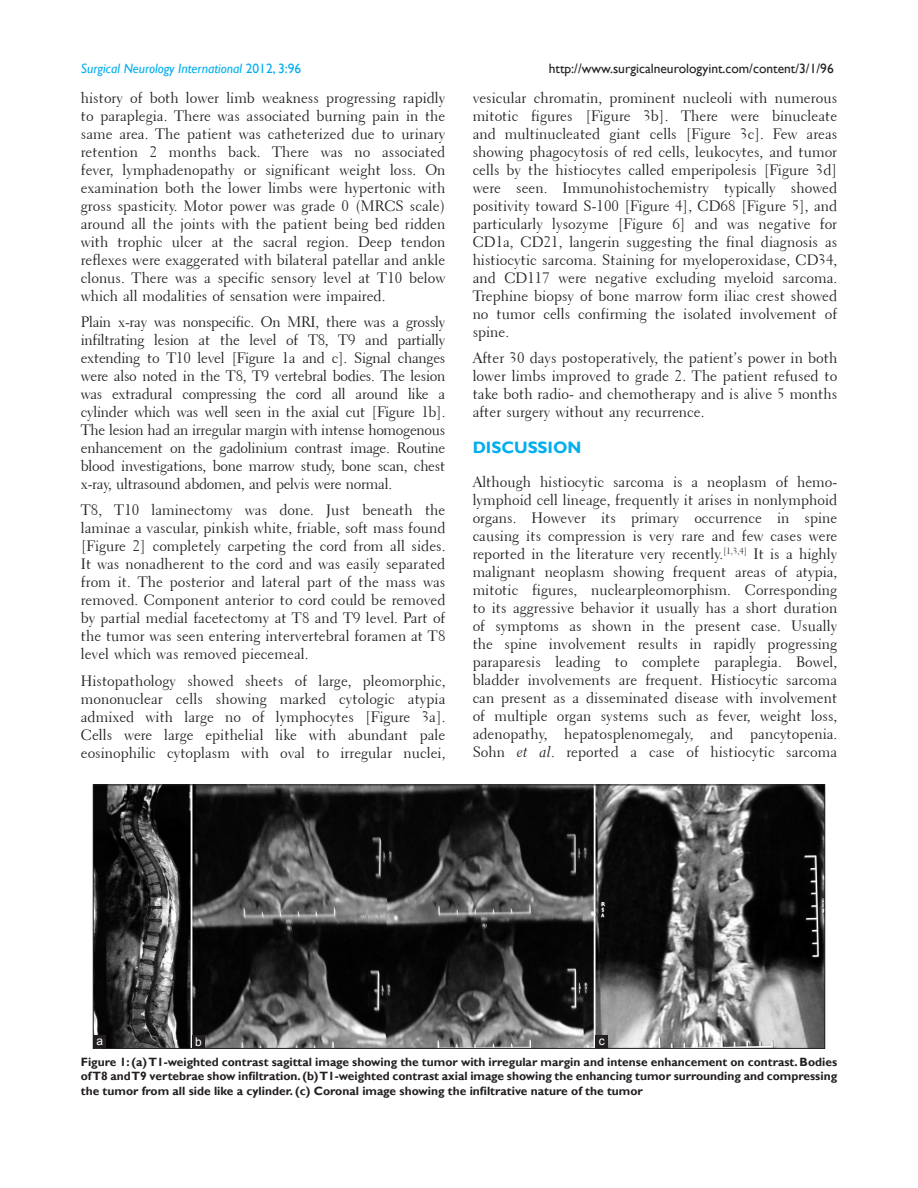
<style>
.page{position:relative;width:918px;height:1188px;background:#fff}
.page>*{position:absolute;margin:0;border:0;box-sizing:border-box;transform-origin:0 0}
.t1{font:700 16.5px "Gill Sans";color:#00aeef}
.TX{font:15px/18px "Transitional 521 BT Roman A";color:#231f20;text-align:justify}
.t2{font:13.5px "Gill Sans";color:#231f20}
.t3{font:italic 13.5px "Gill Sans";color:#00aeef}
.FGC{font:700 12px/14.4px "Gill Sans";color:#231f20;text-align:justify}
.LABEL{font:12px "Arial";color:#fff}
.s1{font-style:normal}
.s2{font-family:"Transitional 521 BT Cursive A"}
</style>
<div class="page">
<img style="left:95px;top:787px;width:728px;height:260px">
<div style="left:93px;top:785px;width:732px;height:264px;border:1px solid #231f20"></div>
<div style="left:94px;top:1035px;width:12px;height:13px;background:#231f20"></div>
<div style="left:192px;top:1035px;width:13px;height:13px;background:#231f20"></div>
<div style="left:595px;top:1035px;width:13px;height:13px;background:#231f20"></div>
<p class="t3" style="left:81px;top:61px;width:222px">Surgical Neurology International <span class="s1">2012, 3:96</span></p>
<p class="t2" style="left:549px;top:61px;width:287px">http://www.surgicalneurologyint.com/content/3/1/96</p>
<p class="TX" style="left:81px;top:89px;width:366px">history of both lower limb weakness progressing rapidly to paraplegia. There was associated burning pain in the same area. The patient was catheterized due to urinary retention 2 months back. There was no associated fever, lymphadenopathy or significant weight loss. On examination both the lower limbs were hypertonic with gross spasticity. Motor power was grade 0 (MRCS scale) around all the joints with the patient being bed ridden with trophic ulcer at the sacral region. Deep tendon reflexes were exaggerated with bilateral patellar and ankle clonus. There was a specific sensory level at T10 below which all modalities of sensation were impaired.</p>
<p class="TX" style="left:81px;top:313px;width:366px">Plain x-ray was nonspecific. On MRI, there was a grossly infiltrating lesion at the level of T8, T9 and partially extending to T10 level [Figure 1a and c]. Signal changes were also noted in the T8, T9 vertebral bodies. The lesion was extradural compressing the cord all around like a cylinder which was well seen in the axial cut [Figure 1b].<br>The lesion had an irregular margin with intense homogenous enhancement on the gadolinium contrast image. Routine blood investigations, bone marrow study, bone scan, chest x-ray, ultrasound abdomen, and pelvis were normal.</p>
<p class="TX" style="left:81px;top:501px;width:366px">T8, T10 laminectomy was done. Just beneath the laminae a vascular, pinkish white, friable, soft mass found [Figure 2] completely carpeting the cord from all sides.<br>It was nonadherent to the cord and was easily separated from it. The posterior and lateral part of the mass was removed. Component anterior to cord could be removed by partial medial facetectomy at T8 and T9 level. Part of the tumor was seen entering intervertebral foramen at T8 level which was removed piecemeal.</p>
<p class="TX" style="left:81px;top:672px;width:366px">Histopathology showed sheets of large, pleomorphic, mononuclear cells showing marked cytologic atypia admixed with large no of lymphocytes [Figure 3a].<br>Cells were large epithelial like with abundant pale eosinophilic cytoplasm with oval to irregular nuclei,</p>
<p class="TX" style="left:473px;top:89px;width:366px">vesicular chromatin, prominent nucleoli with numerous mitotic figures [Figure 3b]. There were binucleate and multinucleated giant cells [Figure 3c]. Few areas showing phagocytosis of red cells, leukocytes, and tumor cells by the histiocytes called emperipolesis [Figure 3d] were seen. Immunohistochemistry typically showed positivity toward S-100 [Figure 4], CD68 [Figure 5], and particularly lysozyme [Figure 6] and was negative for CD1a, CD21, langerin suggesting the final diagnosis as histiocytic sarcoma. Staining for myeloperoxidase, CD34, and CD117 were negative excluding myeloid sarcoma.<br>Trephine biopsy of bone marrow form iliac crest showed no tumor cells confirming the isolated involvement of spine.</p>
<p class="TX" style="left:473px;top:349px;width:366px">After 30 days postoperatively, the patient’s power in both lower limbs improved to grade 2. The patient refused to take both radio- and chemotherapy and is alive 5 months after surgery without any recurrence.</p>
<h1 class="t1" style="left:473px;top:437px;width:110px">DISCUSSION</h1>
<p class="TX" style="left:473px;top:473px;width:366px">Although histiocytic sarcoma is a neoplasm of hemo&shy;lymphoid cell lineage, frequently it arises in nonlymphoid organs. However its primary occurrence in spine causing its compression is very rare and few cases were reported in the literature very recently.<sup>[1,3,4]</sup> It is a highly malignant neoplasm showing frequent areas of atypia, mitotic figures, nuclearpleomorphism. Corresponding to its aggressive behavior it usually has a short duration of symptoms as shown in the present case. Usually the spine involvement results in rapidly progressing paraparesis leading to complete paraplegia. Bowel, bladder involvements are frequent. Histiocytic sarcoma can present as a disseminated disease with involvement of multiple organ systems such as fever, weight loss, adenopathy, hepatosplenomegaly, and pancytopenia.<br>Sohn <span class="s2">et al</span>. reported a case of histiocytic sarcoma</p>
<p class="LABEL" style="left:97px;top:1033px;width:8px">a</p>
<p class="LABEL" style="left:195px;top:1034px;width:8px">b</p>
<p class="LABEL" style="left:599px;top:1033px;width:7px">c</p>
<p class="FGC" style="left:81px;top:1055px;width:758px">Figure 1: (a) T1-weighted contrast sagittal image showing the tumor with irregular margin and intense enhancement on contrast. Bodies of T8 and T9 vertebrae show infiltration. (b) T1-weighted contrast axial image showing the enhancing tumor surrounding and compressing the tumor from all side like a cylinder. (c) Coronal image showing the infiltrative nature of the tumor</p>
</div>
